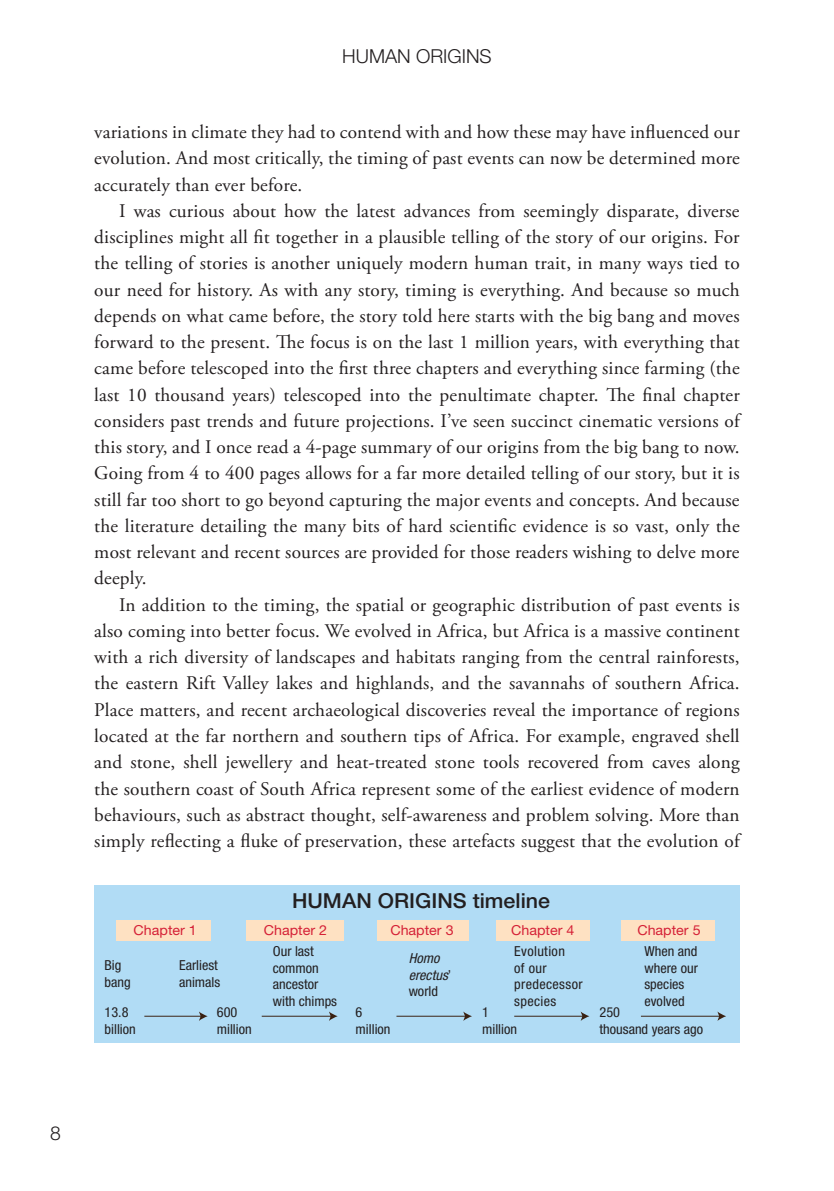
<style>
.page{position:relative;width:834px;height:1191px;background:#fff}
.page>*{position:absolute;margin:0;border:0;box-sizing:border-box;transform-origin:0 0}
.t1{font:500 20.65px "Helvetica Neue LT Std";color:#231f20;scale:1.04 1}
.Paragraph_Style_2{font:19.25px/26.2px "Adobe Garamond Pro";letter-spacing:.01em;color:#231f20;text-align:justify}
.chapter_headings{font:300 19.25px "Helvetica Neue LT Std";color:#231f20}
.t2{font:condensed 13.83px/16.4px "Helvetica Neue LT Std";color:#231f20;scale:1.04 1}
.t3{font:condensed 13.83px/16.4px "Helvetica Neue LT Std";letter-spacing:.025em;color:#231f20;scale:1.04 1}
.t4{font:13.83px/21.2px "Helvetica Neue LT Std";color:#d52137;text-align:center;scale:1.04 1}
.t5{font:italic condensed 13.83px/16.4px "Helvetica Neue LT Std";color:#231f20;scale:1.04 1}
.s1{font-stretch:condensed;color:#231f20}
.s2{font-stretch:normal;color:#d52137}
.s3{font-style:normal}
</style>
<div class="page">
<div style="left:94px;top:884px;width:645px;height:158px;background:#b1dcf5"></div>
<div style="left:116px;top:920px;width:95px;height:21px;background:#fee1c2"></div>
<div style="left:246px;top:920px;width:98px;height:21px;background:#fee1c2"></div>
<div style="left:377px;top:920px;width:92px;height:21px;background:#fee1c2"></div>
<hr style="left:262px;top:1015px;width:69px;height:1px;background:#3a2111">
<svg style="left:329px;top:1011px;width:8px;height:10px"></svg>
<hr style="left:396px;top:1015px;width:70px;height:1px;background:#3a2111">
<svg style="left:463px;top:1011px;width:9px;height:10px"></svg>
<div style="left:496px;top:920px;width:93px;height:21px;background:#fee1c2"></div>
<hr style="left:514px;top:1015px;width:69px;height:1px;background:#3a2111">
<svg style="left:580px;top:1011px;width:9px;height:10px"></svg>
<hr style="left:144px;top:1015px;width:57px;height:1px;background:#3a2111">
<svg style="left:199px;top:1011px;width:8px;height:10px"></svg>
<div style="left:621px;top:920px;width:93px;height:21px;background:#fee1c2"></div>
<hr style="left:640px;top:1015px;width:79px;height:1px;background:#3a2111">
<svg style="left:717px;top:1011px;width:9px;height:10px"></svg>
<p class="chapter_headings" style="left:342px;top:45px;width:151px">HUMAN ORIGINS</p>
<p class="Paragraph_Style_2" style="left:94px;top:119px;width:646px">variations in climate they had to contend with and how these may have influenced our evolution. And most critically, the timing of past events can now be determined more accurately than ever before.</p>
<p class="Paragraph_Style_2" style="left:94px;top:198px;width:646px;text-indent:25px">I was curious about how the latest advances from seemingly disparate, diverse disciplines might all fit together in a plausible telling of the story of our origins. For the telling of stories is another uniquely modern human trait, in many ways tied to our need for history. As with any story, timing is everything. And because so much depends on what came before, the story told here starts with the big bang and moves forward to the present. The focus is on the last 1 million years, with everything that came before telescoped into the first three chapters and everything since farming (the last 10 thousand years) telescoped into the penultimate chapter. The final chapter considers past trends and future projections. I’ve seen succinct cinematic versions of this story, and I once read a 4-page summary of our origins from the big bang to now.<br>Going from 4 to 400 pages allows for a far more detailed telling of our story, but it is still far too short to go beyond capturing the major events and concepts. And because the literature detailing the many bits of hard scientific evidence is so vast, only the most relevant and recent sources are provided for those readers wishing to delve more deeply.</p>
<p class="Paragraph_Style_2" style="left:94px;top:592px;width:646px;text-indent:25px">In addition to the timing, the spatial or geographic distribution of past events is also coming into better focus. We evolved in Africa, but Africa is a massive continent with a rich diversity of landscapes and habitats ranging from the central rainforests, the eastern Rift Valley lakes and highlands, and the savannahs of southern Africa.<br>Place matters, and recent archaeological discoveries reveal the importance of regions located at the far northern and southern tips of Africa. For example, engraved shell and stone, shell jewellery and heat-treated stone tools recovered from caves along the southern coast of South Africa represent some of the earliest evidence of modern behaviours, such as abstract thought, self-awareness and problem solving. More than simply reflecting a fluke of preservation, these artefacts suggest that the evolution of</p>
<p class="t4" style="left:134px;top:919px;width:62px">Chapter 1</p>
<p class="t2" style="left:104px;top:957px;width:27px">Big bang</p>
<p class="t2" style="left:104px;top:1004px;width:32px">13.8 billion</p>
<p class="t2" style="left:179px;top:957px;width:41px">Earliest animals</p>
<p class="t2" style="left:217px;top:1004px;width:35px">600 million</p>
<p class="t1" style="left:292px;top:888px;width:249px">HUMAN ORIGINS timeline</p>
<p class="t4" style="left:264px;top:919px;width:62px">Chapter 2</p>
<p class="t2" style="left:273px;top:943px;width:63px">Our last common ancestor with chimps</p>
<p class="t4" style="left:390px;top:919px;width:62px">Chapter 3</p>
<p class="t4" style="left:637px;top:919px;width:62px">Chapter 5<br><span class="s1">When and</span></p>
<p class="t2" style="left:644px;top:959px;width:53px">where our species evolved</p>
<p class="t3" style="left:511px;top:919px;width:62px;line-height:21.2px"><span class="s2">Chapter 4<br></span>Evolution</p>
<p class="t3" style="left:514px;top:959px;width:67px">of our predecessor species</p>
<p class="t5" style="left:408px;top:950px;width:42px">Homo erectus<span class="s3">’ world</span></p>
<p class="t2" style="left:355px;top:1004px;width:35px">6 million</p>
<p class="t2" style="left:482px;top:1004px;width:35px">1 million</p>
<p class="t2" style="left:599px;top:1004px;width:101px">250<br>thousand years ago</p>
<p class="chapter_headings" style="left:50px;top:1121px;width:12px">8</p>
</div>
